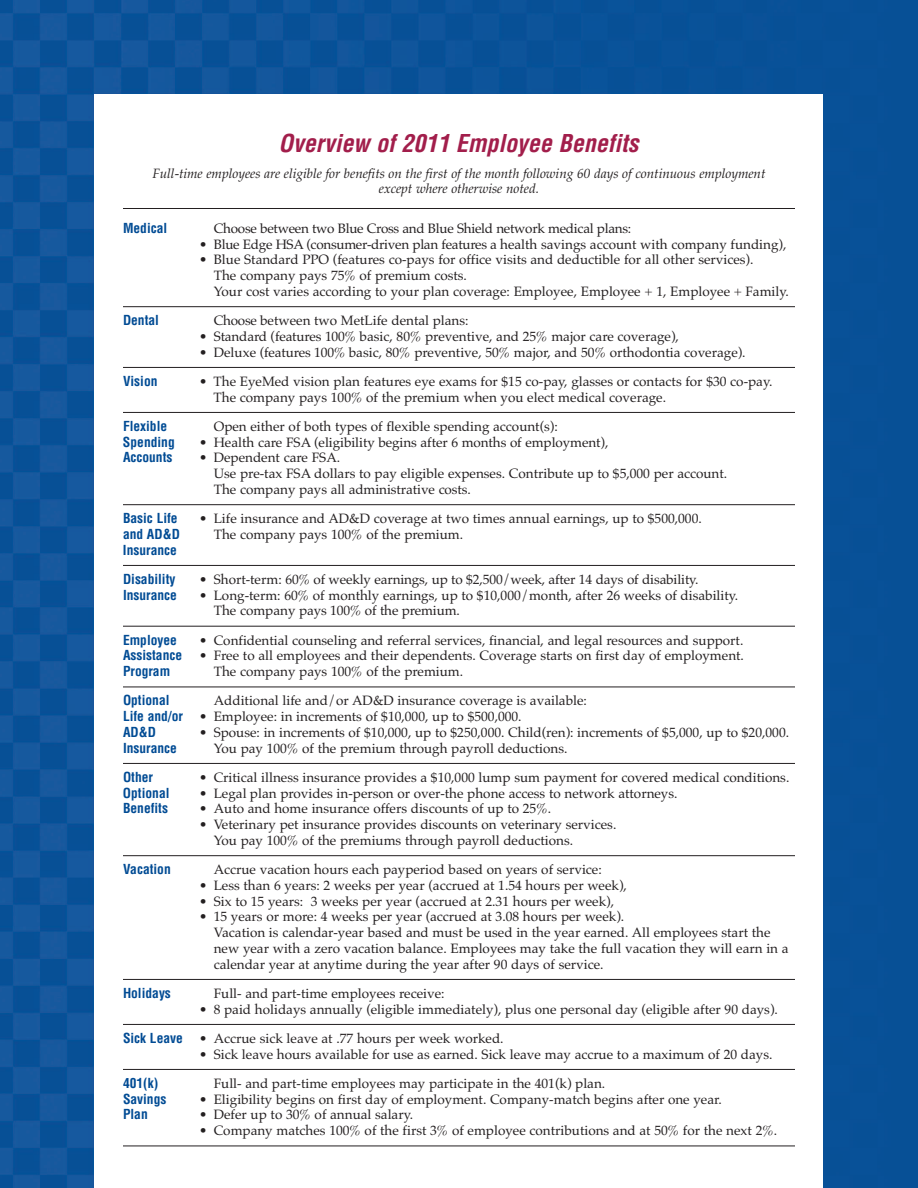
<style>
.page{position:relative;width:918px;height:1188px;background:#fff}
.page>*{position:absolute;margin:0;border:0;box-sizing:border-box;transform-origin:0 0}
.t1{font:italic 700 condensed 24px "Helvetica";color:#a21e4b}
.t2{font:13.5px/15.8px "Palatino";color:#231f20}
.t3{font:700 condensed 13.5px/29.2px "Helvetica";color:#014b94}
.t4{font:italic 13.5px/15px "Palatino";letter-spacing:-.005em;color:#231f20;text-align:center}
.t5{font:13.5px "Palatino";letter-spacing:-.02em;color:#231f20}
.s1{font-family:"Helvetica";font-weight:700;font-stretch:condensed;color:#014b94}
</style>
<div class="page">
<img style="left:0;top:0;width:918px;height:1188px">
<div style="left:94px;top:94px;width:730px;height:1094px;background:#fff"></div>
<hr style="left:123px;top:208px;width:672px;height:1px;background:#231f20">
<hr style="left:123px;top:306px;width:672px;height:1px;background:#231f20">
<hr style="left:123px;top:367px;width:672px;height:1px;background:#231f20">
<hr style="left:123px;top:412px;width:672px;height:1px;background:#231f20">
<hr style="left:123px;top:504px;width:672px;height:1px;background:#231f20">
<hr style="left:123px;top:565px;width:672px;height:1px;background:#231f20">
<hr style="left:123px;top:626px;width:672px;height:1px;background:#231f20">
<hr style="left:123px;top:687px;width:672px;height:1px;background:#231f20">
<hr style="left:123px;top:763px;width:672px;height:1px;background:#231f20">
<hr style="left:123px;top:855px;width:672px;height:1px;background:#231f20">
<hr style="left:123px;top:979px;width:672px;height:1px;background:#231f20">
<hr style="left:123px;top:1024px;width:672px;height:1px;background:#231f20">
<hr style="left:123px;top:1069px;width:672px;height:1px;background:#231f20">
<hr style="left:123px;top:1146px;width:672px;height:1px;background:#231f20">
<h1 class="t1" style="left:278px;top:130px;width:362px">Overview of 2011 Employee Benefits</h1>
<p class="t4" style="left:152px;top:166px;width:615px">Full-time employees are eligible for benefits on the first of the month following 60 days of continuous employment except where otherwise noted.</p>
<p class="t3" style="left:123px;top:214px;width:46px">Medical</p>
<p class="t5" style="left:214px;top:220px;width:419px">Choose between two Blue Cross and Blue Shield network medical plans:</p>
<p class="t2" style="left:199px;top:236px;width:589px">• Blue Edge HSA (consumer-driven plan features a health savings account with company funding),</p>
<p class="t2" style="left:214px;top:252px;width:577px;text-indent:-15px">• Blue Standard PPO (features co-pays for office visits and deductible for all other services).<br>The company pays 75% of premium costs.<br>Your cost varies according to your plan coverage: Employee, Employee + 1, Employee + Family.</p>
<p class="t3" style="left:123px;top:306px;width:38px">Dental</p>
<p class="t2" style="left:214px;top:313px;width:256px">Choose between two MetLife dental plans:</p>
<p class="t2" style="left:199px;top:328px;width:481px">• Standard (features 100% basic, 80% preventive, and 25% major care coverage),</p>
<p class="t2" style="left:199px;top:344px;width:548px">• Deluxe (features 100% basic, 80% preventive, 50% major, and 50% orthodontia coverage).</p>
<p class="t3" style="left:123px;top:367px;width:36px">Vision</p>
<p class="t2" style="left:214px;top:373px;width:560px;text-indent:-14px">• The EyeMed vision plan features eye exams for $15 co-pay, glasses or contacts for $30 co-pay.<br>The company pays 100% of the premium when you elect medical coverage.</p>
<p class="t3" style="left:123px;top:412px;width:46px">Flexible</p>
<p class="t2" style="left:214px;top:418px;width:346px">Open either of both types of flexible spending account(s):</p>
<p class="t3" style="left:123px;top:427px;width:53px">Spending</p>
<p class="t2" style="left:199px;top:434px;width:411px">• Health care FSA (eligibility begins after 6 months of employment),</p>
<p class="t3" style="left:123px;top:443px;width:51px">Accounts</p>
<p class="t2" style="left:214px;top:450px;width:515px;text-indent:-15px">• Dependent care FSA.<br>Use pre-tax FSA dollars to pay eligible expenses. Contribute up to $5,000 per account.<br>The company pays all administrative costs.</p>
<p class="t3" style="left:123px;top:504px;width:56px">Basic Life</p>
<p class="t2" style="left:199px;top:511px;width:504px">• Life insurance and AD&amp;D coverage at two times annual earnings, up to $500,000.</p>
<p class="t3" style="left:123px;top:520px;width:58px">and AD&amp;D</p>
<p class="t2" style="left:214px;top:526px;width:251px">The company pays 100% of the premium.</p>
<p class="t3" style="left:123px;top:535px;width:55px">Insurance<br>Disability</p>
<p class="t2" style="left:199px;top:571px;width:501px">• Short-term: 60% of weekly earnings, up to $2,500/week, after 14 days of disability.</p>
<p class="t3" style="left:123px;top:580px;width:55px">Insurance</p>
<p class="t2" style="left:214px;top:587px;width:526px;text-indent:-15px">• Long-term: 60% of monthly earnings, up to $10,000/month, after 26 weeks of disability.<br>The company pays 100% of the premium.</p>
<p class="t3" style="left:123px;top:625px;width:55px">Employee</p>
<p class="t2" style="left:199px;top:632px;width:546px">• Confidential counseling and referral services, financial, and legal resources and support.</p>
<p class="t3" style="left:123px;top:641px;width:61px">Assistance</p>
<p class="t2" style="left:199px;top:648px;width:546px">• Free to all employees and their dependents. Coverage starts on first day of employment.</p>
<p class="t3" style="left:123px;top:657px;width:49px">Program</p>
<p class="t2" style="left:214px;top:664px;width:251px">The company pays 100% of the premium.</p>
<p class="t3" style="left:123px;top:686px;width:48px">Optional</p>
<p class="t2" style="left:123px;top:693px;width:465px;text-indent:91px">Additional life and/or AD&amp;D insurance coverage is available:<br><span class="s1">Life and/or</span> • Employee: in increments of $10,000, up to $500,000.</p>
<p class="t3" style="left:123px;top:718px;width:35px">AD&amp;D</p>
<p class="t2" style="left:199px;top:724px;width:592px">• Spouse: in increments of $10,000, up to $250,000. Child(ren): increments of $5,000, up to $20,000.</p>
<p class="t3" style="left:123px;top:733px;width:55px">Insurance</p>
<p class="t2" style="left:214px;top:740px;width:355px">You pay 100% of the premium through payroll deductions.</p>
<p class="t3" style="left:123px;top:763px;width:31px">Other</p>
<p class="t2" style="left:199px;top:769px;width:592px">• Critical illness insurance provides a $10,000 lump sum payment for covered medical conditions.</p>
<p class="t3" style="left:123px;top:778px;width:48px">Optional</p>
<p class="t2" style="left:199px;top:785px;width:480px">• Legal plan provides in-person or over-the phone access to network attorneys.</p>
<p class="t3" style="left:123px;top:794px;width:47px">Benefits</p>
<p class="t2" style="left:199px;top:801px;width:354px">• Auto and home insurance offers discounts of up to 25%.</p>
<p class="t2" style="left:214px;top:817px;width:404px;text-indent:-15px">• Veterinary pet insurance provides discounts on veterinary services.<br>You pay 100% of the premiums through payroll deductions.</p>
<p class="t3" style="left:123px;top:855px;width:49px">Vacation</p>
<p class="t2" style="left:214px;top:862px;width:390px">Accrue vacation hours each payperiod based on years of service:</p>
<p class="t2" style="left:199px;top:877px;width:429px">• Less than 6 years: 2 weeks per year (accrued at 1.54 hours per week),</p>
<p class="t2" style="left:199px;top:893px;width:417px">• Six to 15 years: 3 weeks per year (accrued at 2.31 hours per week),</p>
<p class="t2" style="left:214px;top:909px;width:576px;text-indent:-15px">• 15 years or more: 4 weeks per year (accrued at 3.08 hours per week).<br>Vacation is calendar-year based and must be used in the year earned. All employees start the new year with a zero vacation balance. Employees may take the full vacation they will earn in a calendar year at anytime during the year after 90 days of service.</p>
<p class="t3" style="left:123px;top:979px;width:49px">Holidays</p>
<p class="t2" style="left:214px;top:985px;width:232px">Full- and part-time employees receive:</p>
<p class="t2" style="left:123px;top:994px;width:656px;line-height:29.2px;text-indent:76px">• 8 paid holidays annually (eligible immediately), plus one personal day (eligible after 90 days).<br><span class="s1">Sick Leave</span> • Accrue sick leave at .77 hours per week worked.</p>
<p class="t2" style="left:199px;top:1046px;width:575px">• Sick leave hours available for use as earned. Sick leave may accrue to a maximum of 20 days.</p>
<p class="t3" style="left:123px;top:1069px;width:37px">401(k)</p>
<p class="t2" style="left:214px;top:1075px;width:393px">Full- and part-time employees may participate in the 401(k) plan.</p>
<p class="t3" style="left:123px;top:1084px;width:45px">Savings</p>
<p class="t2" style="left:199px;top:1091px;width:524px">• Eligibility begins on first day of employment. Company-match begins after one year.</p>
<p class="t3" style="left:123px;top:1100px;width:26px">Plan</p>
<p class="t2" style="left:199px;top:1107px;width:215px">• Defer up to 30% of annual salary.</p>
<p class="t2" style="left:199px;top:1123px;width:580px">• Company matches 100% of the first 3% of employee contributions and at 50% for the next 2%.</p>
</div>
